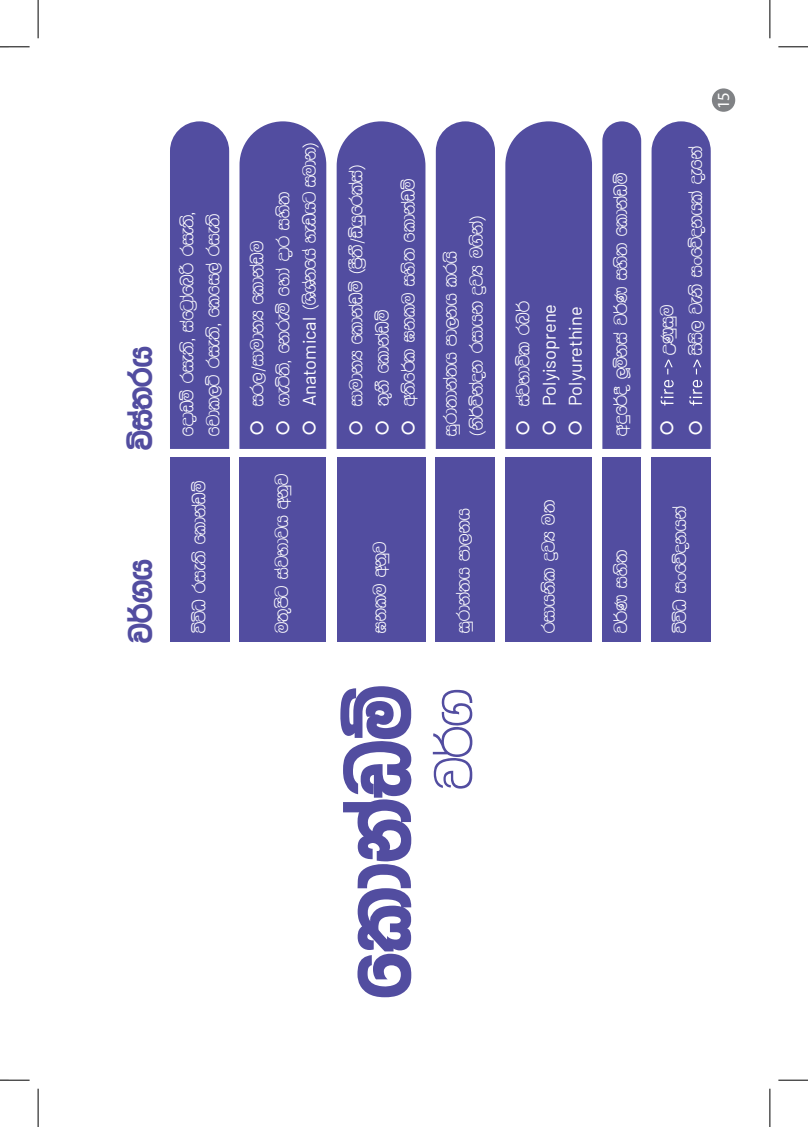
<style>
.page{position:relative;width:808px;height:1127px;background:#fff}
.page>*{position:absolute;margin:0;border:0;box-sizing:border-box;transform-origin:0 0}
.t1{font:91.2px "FM Sandhyaneex";color:#524da0}
.t2{font:52.2px "FM Rashmeex";color:#524da0}
.t3{font:32.55px "FM Sandhyaneex";color:#524da0}
.t4{font:18.3px/26.1px "FM Rashmeex";color:#fff}
.t5{font:18.3px/26.1px "Barlow";color:#fff}
.t6{font:16.95px "Myriad Pro";color:#fff}
.s1{font-family:"Barlow"}
</style>
<div class="page">
<hr style="left:0;top:0;width:1px;height:38px;background:#000">
<hr style="left:0;top:1088px;width:1px;height:39px;background:#000">
<div style="left:170px;top:121px;width:59px;height:328px;background:#524da0"></div>
<div style="left:170px;top:457px;width:59px;height:184px;background:#524da0"></div>
<div style="left:436px;top:121px;width:59px;height:328px;background:#524da0"></div>
<div style="left:436px;top:457px;width:59px;height:184px;background:#524da0"></div>
<svg style="left:602px;top:121px;width:39px;height:328px;background:#5954a4"></svg>
<div style="left:602px;top:457px;width:39px;height:184px;background:#524da0"></div>
<div style="left:239px;top:457px;width:87px;height:184px;background:#524da0"></div>
<div style="left:505px;top:457px;width:87px;height:184px;background:#524da0"></div>
<div style="left:651px;top:457px;width:60px;height:184px;background:#524da0"></div>
<div style="left:337px;top:457px;width:88px;height:184px;background:#524da0"></div>
<div style="left:712px;top:88px;width:23px;height:24px;background:#808285;border-radius:50%"></div>
<hr style="left:38px;top:1088px;width:1px;height:39px;background:#000">
<hr style="left:38px;top:0;width:1px;height:38px;background:#000">
<hr style="left:770px;top:1088px;width:1px;height:39px;background:#000">
<hr style="left:770px;top:0;width:1px;height:38px;background:#000">
<hr style="left:0;top:1080px;width:30px;height:1px;background:#000">
<hr style="left:778px;top:1080px;width:30px;height:1px;background:#000">
<hr style="left:0;top:47px;width:30px;height:1px;background:#000">
<hr style="left:778px;top:47px;width:30px;height:1px;background:#000">
<div style="left:239px;top:121px;width:87px;height:328px;background:#524da0"></div>
<div style="left:505px;top:121px;width:87px;height:328px;background:#524da0"></div>
<svg style="left:651px;top:121px;width:60px;height:328px;background:#5d58a6"></svg>
<div style="left:337px;top:121px;width:88px;height:328px;background:#524da0"></div>
<h3 class="t3" style="left:122px;top:450px;width:105px;rotate:-90deg">úia;rh</h3>
<h3 class="t3" style="left:122px;top:643px;width:85px;rotate:-90deg">j¾.h</h3>
<p class="t4" style="left:174px;top:436px;width:234px;rotate:-90deg">fodvï rie;s" iafg%dafnß rie;s" fpdl,Ü rie;s" flfi,a rie;s</p>
<p class="t4" style="left:186px;top:633px;width:153px;rotate:-90deg">úúO rie;sfldkavï</p>
<p class="t4" style="left:244px;top:406px;width:265px;rotate:-90deg">ir,$idudkH fldkavu<br>.eá;s" fkreï fyda odr iys;<br><span class="s1">Anatomical</span> ^YsYakfha yevhg iudk&amp;</p>
<p class="t4" style="left:269px;top:633px;width:161px;rotate:-90deg">u;=msg iajNdjh wkqj</p>
<p class="t4" style="left:343px;top:406px;width:243px;rotate:-90deg">idudkH fldkavï ^m%S;S$ähqfrlaia&amp; ;=kSfldkavï<br>w;sf¾l &gt;klu iys; fldkavï</p>
<p class="t4" style="left:437px;top:436px;width:222px;rotate:-90deg">iqrd;dka;h md,kh lrhs ^ks¾úkaok ridhk øjH u.ska&amp;</p>
<p class="t4" style="left:367px;top:633px;width:93px;rotate:-90deg">&gt;klu wkqj</p>
<p class="t4" style="left:451px;top:633px;width:126px;rotate:-90deg">iqrdka;h md,kh</p>
<h1 class="t1" style="left:329px;top:998px;width:316px;rotate:-90deg">fldkavï</h1>
<h2 class="t2" style="left:425px;top:789px;width:102px;rotate:-90deg">j¾.</h2>
<p class="t4" style="left:510px;top:406px;width:106px;rotate:-90deg">iajNdúl rn¾</p>
<p class="t5" style="left:535px;top:406px;width:104px;rotate:-90deg">Polyisoprene<br>Polyurethine</p>
<p class="t4" style="left:535px;top:633px;width:134px;rotate:-90deg">ridhksl øjH u;</p>
<p class="t4" style="left:608px;top:436px;width:264px;rotate:-90deg">wÿf¾§ Æñkia j¾K iys; fldkavï</p>
<p class="t4" style="left:608px;top:633px;width:84px;rotate:-90deg">j¾K iys;</p>
<p class="t6" style="left:713px;top:109px;width:19px;rotate:-90deg">15</p>
<p class="t4" style="left:653px;top:355px;width:212px;line-height:28.7px;rotate:-90deg">WKqiqu<br>isis, jeksixfõokhla oefka</p>
<p class="t4" style="left:667px;top:633px;width:130px;rotate:-90deg">úúO ixfõokhka</p>
</div>
